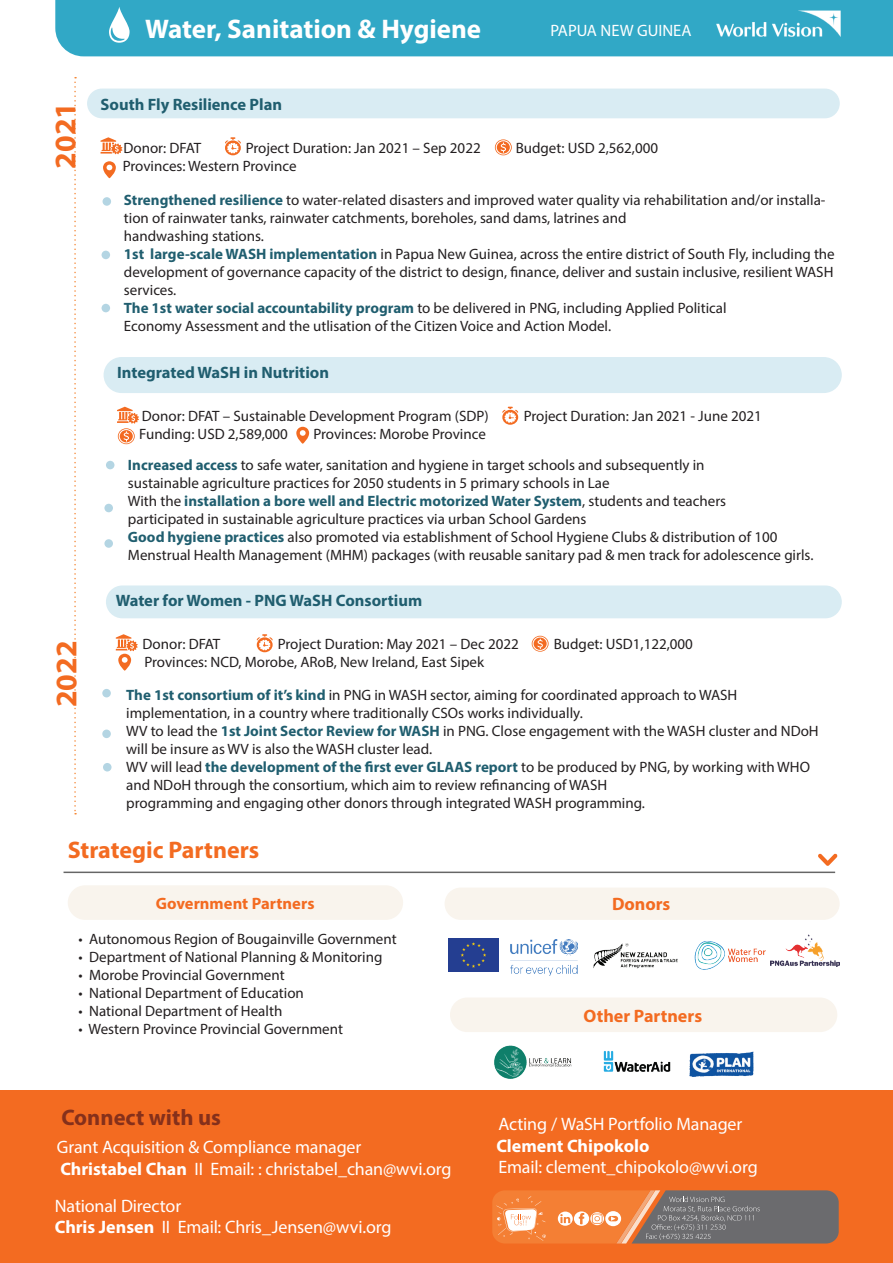
<style>
.page{position:relative;width:893px;height:1263px;background:#fff}
.page>*{position:absolute;margin:0;border:0;box-sizing:border-box;transform-origin:0 0}
.t1{font:700 30px "Myriad Pro";color:#f36b21}
.t2{font:700 27px "Myriad Pro";color:#fff}
.t3{font:700 24px "Myriad Pro";color:#f36b21}
.t4{font:700 22.5px "Myriad Pro";color:#85301b}
.t5{font:18px/21.6px "Myriad Pro";letter-spacing:-.01em;color:#fff}
.t6{font:700 18px "Myriad Pro";color:#f36b21}
.t7{font:700 18px "Myriad Pro";color:#fff}
.t8{font:700 16.5px "Myriad Pro";color:#205e6f}
.t9{font:700 16.5px "Myriad Pro";color:#f36b21}
.t10{font:16.5px "Myriad Pro";color:#fff}
.t11{font:15px/18px "Myriad Pro";color:#231f20}
.s1{font-weight:700;color:#205e6f}
.s2{font-weight:700}
</style>
<div class="page">
<div style="left:104px;top:357px;width:738px;height:36px;background:#d9ecf3;border-radius:18px"></div>
<div style="left:55px;top:0;width:838px;height:56px;background:#31a8c6"></div>
<svg style="left:109px;top:7px;width:21px;height:36px"></svg>
<svg style="left:296px;top:427px;width:13px;height:17px"></svg>
<div style="left:87px;top:89px;width:753px;height:29px;background:#d9ecf3;border-radius:15px"></div>
<svg style="left:101px;top:137px;width:21px;height:17px"></svg>
<svg style="left:225px;top:137px;width:16px;height:18px"></svg>
<svg style="left:495px;top:139px;width:17px;height:16px"></svg>
<svg style="left:103px;top:161px;width:13px;height:17px"></svg>
<div style="left:103px;top:197px;width:8px;height:9px;background:#b4d5e3;border-radius:50%"></div>
<div style="left:102px;top:251px;width:8px;height:8px;background:#b4d5e3;border-radius:50%"></div>
<div style="left:102px;top:304px;width:8px;height:8px;background:#b4d5e3;border-radius:50%"></div>
<div style="left:106px;top:585px;width:736px;height:33px;background:#d9ecf3;border-radius:16px"></div>
<svg style="left:257px;top:634px;width:16px;height:18px"></svg>
<svg style="left:116px;top:634px;width:22px;height:37px"></svg>
<div style="left:102px;top:689px;width:9px;height:8px;background:#b4d5e3;border-radius:50%"></div>
<svg style="left:102px;top:729px;width:9px;height:9px"></svg>
<div style="left:103px;top:763px;width:9px;height:8px;background:#b4d5e3;border-radius:50%"></div>
<div style="left:106px;top:461px;width:8px;height:8px;background:#b4d5e3;border-radius:50%"></div>
<div style="left:104px;top:504px;width:9px;height:8px;background:#b4d5e3;border-radius:50%"></div>
<svg style="left:104px;top:539px;width:9px;height:9px"></svg>
<svg style="left:74px;top:77px;width:2px;height:737px"></svg>
<svg style="left:502px;top:407px;width:16px;height:18px"></svg>
<svg style="left:532px;top:636px;width:17px;height:16px"></svg>
<div style="left:448px;top:938px;width:50px;height:33px;background:#243e91"></div>
<img style="left:593px;top:943px;width:85px;height:26px">
<img style="left:773px;top:935px;width:67px;height:31px">
<img style="left:510px;top:940px;width:67px;height:36px">
<img style="left:694px;top:941px;width:79px;height:29px">
<svg style="left:117px;top:407px;width:22px;height:37px"></svg>
<img style="left:705px;top:11px;width:142px;height:26px">
<div style="left:445px;top:887px;width:395px;height:33px;background:#f9f4ed;border-radius:16px"></div>
<hr style="left:64px;top:871px;width:771px;height:2px;background:#666">
<svg style="left:818px;top:853px;width:19px;height:13px"></svg>
<div style="left:68px;top:885px;width:335px;height:35px;background:#f9f4ed;border-radius:17px"></div>
<div style="left:450px;top:997px;width:387px;height:35px;background:#f9f4ed;border-radius:17px"></div>
<img style="left:494px;top:1045px;width:78px;height:34px">
<img style="left:689px;top:1051px;width:65px;height:26px">
<img style="left:603px;top:1050px;width:68px;height:22px">
<div style="left:0;top:1090px;width:893px;height:173px;background:#f36b21"></div>
<svg style="left:492px;top:1190px;width:347px;height:53px;background:#ad8064"></svg>
<h1 class="t1" style="left:46px;top:169px;width:68px;rotate:-90deg">2021</h1>
<h1 class="t1" style="left:47px;top:707px;width:68px;rotate:-90deg">2022</h1>
<h2 class="t2" style="left:145px;top:12px;width:337px">Water, Sanitation &amp; Hygiene</h2>
<p class="t10" style="left:551px;top:20px;width:142px">PAPUA NEW GUINEA</p>
<p class="t8" style="left:101px;top:94px;width:183px">South Fly Resilience Plan</p>
<p class="t11" style="left:123px;top:139px;width:79px">Donor: DFAT</p>
<p class="t11" style="left:246px;top:139px;width:236px">Project Duration: Jan 2021 – Sep 2022</p>
<p class="t11" style="left:516px;top:139px;width:144px">Budget: USD 2,562,000</p>
<p class="t11" style="left:123px;top:157px;width:175px">Provinces: Western Province</p>
<p class="t11" style="left:124px;top:191px;width:712px"><span class="s1">Strengthened resilience</span> to water-related disasters and improved water quality via rehabilitation and/or installa&shy;tion of rainwater tanks, rainwater catchments, boreholes, sand dams, latrines and<br>handwashing stations.<br><span class="s1">1st large-scale WASH implementation</span> in Papua New Guinea, across the entire district of South Fly, including the development of governance capacity of the district to design, finance, deliver and sustain inclusive, resilient WASH services.<br><span class="s1">The 1st water social accountability program</span> to be delivered in PNG, including Applied Political<br>Economy Assessment and the utlisation of the Citizen Voice and Action Model.</p>
<p class="t8" style="left:117px;top:362px;width:213px">Integrated WaSH in Nutrition</p>
<p class="t11" style="left:142px;top:407px;width:348px">Donor: DFAT – Sustainable Development Program (SDP)</p>
<p class="t11" style="left:524px;top:407px;width:240px">Project Duration: Jan 2021 - June 2021</p>
<p class="t11" style="left:139px;top:425px;width:150px">Funding: USD 2,589,000</p>
<p class="t11" style="left:313px;top:425px;width:174px">Provinces: Morobe Province</p>
<p class="t11" style="left:128px;top:456px;width:687px"><span class="s1">Increased access</span> to safe water, sanitation and hygiene in target schools and subsequently in<br>sustainable agriculture practices for 2050 students in 5 primary schools in Lae<br>With the <span class="s1">installation a bore well and Electric motorized Water System</span>, students and teachers<br>participated in sustainable agriculture practices via urban School Gardens<br><span class="s1">Good hygiene practices</span> also promoted via establishment of School Hygiene Clubs &amp; distribution of 100<br>Menstrual Health Management (MHM) packages (with reusable sanitary pad &amp; men track for adolescence girls.</p>
<p class="t8" style="left:116px;top:589px;width:308px">Water for Women - PNG WaSH Consortium</p>
<p class="t11" style="left:142px;top:634px;width:79px">Donor: DFAT</p>
<p class="t11" style="left:278px;top:634px;width:242px">Project Duration: May 2021 – Dec 2022</p>
<p class="t11" style="left:554px;top:634px;width:141px">Budget: USD1,122,000</p>
<p class="t11" style="left:144px;top:652px;width:341px">Provinces: NCD, Morobe, ARoB, New Ireland, East Sipek</p>
<p class="t11" style="left:126px;top:686px;width:694px"><span class="s1">The 1st consortium of it’s kind</span> in PNG in WASH sector, aiming for coordinated approach to WASH implementation, in a country where traditionally CSOs works individually.<br>WV to lead the <span class="s1">1st Joint Sector Review for WASH</span> in PNG. Close engagement with the WASH cluster and NDoH will be insure as WV is also the WASH cluster lead.<br>WV will lead <span class="s1">the development of the first ever GLAAS report</span> to be produced by PNG, by working with WHO and NDoH through the consortium, which aim to review refinancing of WASH<br>programming and engaging other donors through integrated WASH programming.</p>
<h3 class="t3" style="left:68px;top:835px;width:193px">Strategic Partners</h3>
<p class="t9" style="left:156px;top:892px;width:160px">Government Partners</p>
<p class="t11" style="left:79px;top:930px;width:320px">• Autonomous Region of Bougainville Government</p>
<p class="t11" style="left:79px;top:948px;width:305px">• Department of National Planning &amp; Monitoring</p>
<p class="t11" style="left:79px;top:966px;width:208px">• Morobe Provincial Government</p>
<p class="t11" style="left:79px;top:984px;width:227px">• National Department of Education</p>
<p class="t11" style="left:79px;top:1002px;width:205px">• National Department of Health</p>
<p class="t11" style="left:79px;top:1020px;width:266px">• Western Province Provincial Government</p>
<h3 class="t4" style="left:61px;top:1103px;width:161px">Connect with us</h3>
<p class="t5" style="left:57px;top:1136px;width:396px">Grant Acquisition &amp; Compliance manager<br><span class="s2">Christabel Chan</span> II Email: : christabel_chan@wvi.org</p>
<p class="t5" style="left:55px;top:1194px;width:338px">National Director<br><span class="s2">Chris Jensen</span> II Email: Chris_Jensen@wvi.org</p>
<p class="t6" style="left:612px;top:893px;width:60px">Donors</p>
<p class="t6" style="left:584px;top:1004px;width:120px">Other Partners</p>
<p class="t5" style="left:499px;top:1113px;width:245px">Acting / WaSH Portfolio Manager</p>
<p class="t7" style="left:496px;top:1134px;width:155px">Clement Chipokolo</p>
<p class="t5" style="left:499px;top:1156px;width:261px">Email: clement_chipokolo@wvi.org</p>
</div>
